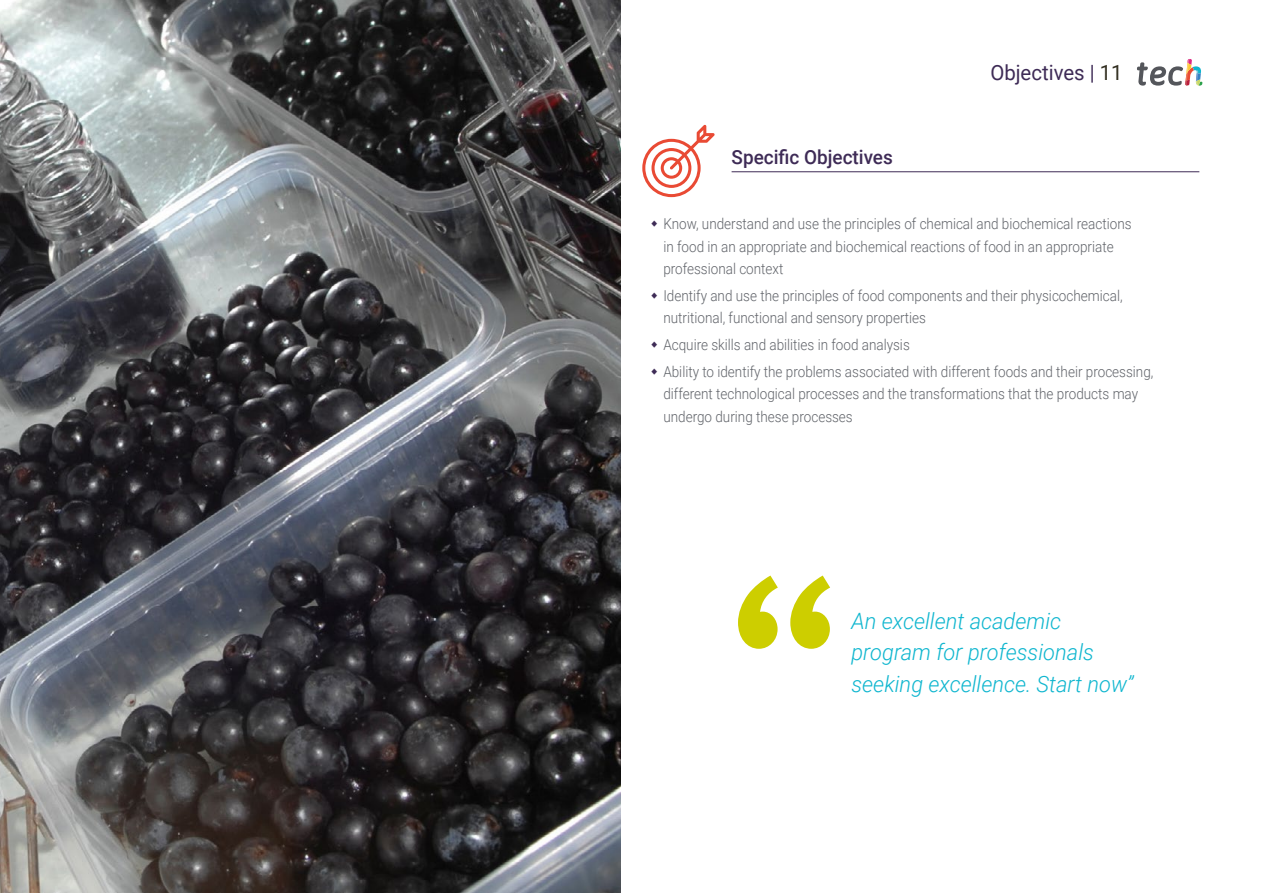
<style>
.page{position:relative;width:1263px;height:893px;background:#fff}
.page>*{position:absolute;margin:0;border:0;box-sizing:border-box;transform-origin:0 0}
.t1{font:italic 300 22.5px/31.5px "Roboto";color:#0fb6cf}
.t2{font:21px "Roboto";color:#3e2b56}
.t3{font:500 19.5px "Roboto";color:#3e2b56}
.t4{font:300 15px/22.5px "Roboto";color:#61646a;scale:.9 1}
.s1{color:#312e20}
</style>
<div class="page">
<hr style="left:732px;top:171px;width:467px;height:1px;background:#3e2b56">
<svg style="left:642px;top:125px;width:73px;height:72px"></svg>
<img style="left:0;top:0;width:621px;height:893px">
<svg style="left:1137px;top:59px;width:65px;height:27px"></svg>
<svg style="left:738px;top:576px;width:92px;height:73px"></svg>
<h3 class="t3" style="left:732px;top:144px;width:163px">Specific Objectives</h3>
<h2 class="t2" style="left:990px;top:57px;width:134px">Objectives | <span class="s1">11</span></h2>
<p class="t4" style="left:663px;top:212px;width:522px">Know, understand and use the principles of chemical and biochemical reactions in food in an appropriate and biochemical reactions of food in an appropriate professional context</p>
<p class="t4" style="left:663px;top:284px;width:512px">Identify and use the principles of food components and their physicochemical, nutritional, functional and sensory properties</p>
<p class="t4" style="left:663px;top:331px;width:546px;line-height:26.7px">Acquire skills and abilities in food analysis<br>Ability to identify the problems associated with different foods and their processing,</p>
<p class="t4" style="left:663px;top:382px;width:529px">different technological processes and the transformations that the products may undergo during these processes</p>
<h1 class="t1" style="left:851px;top:604px;width:284px">An excellent academic program for professionals seeking excellence. Start now”</h1>
</div>
